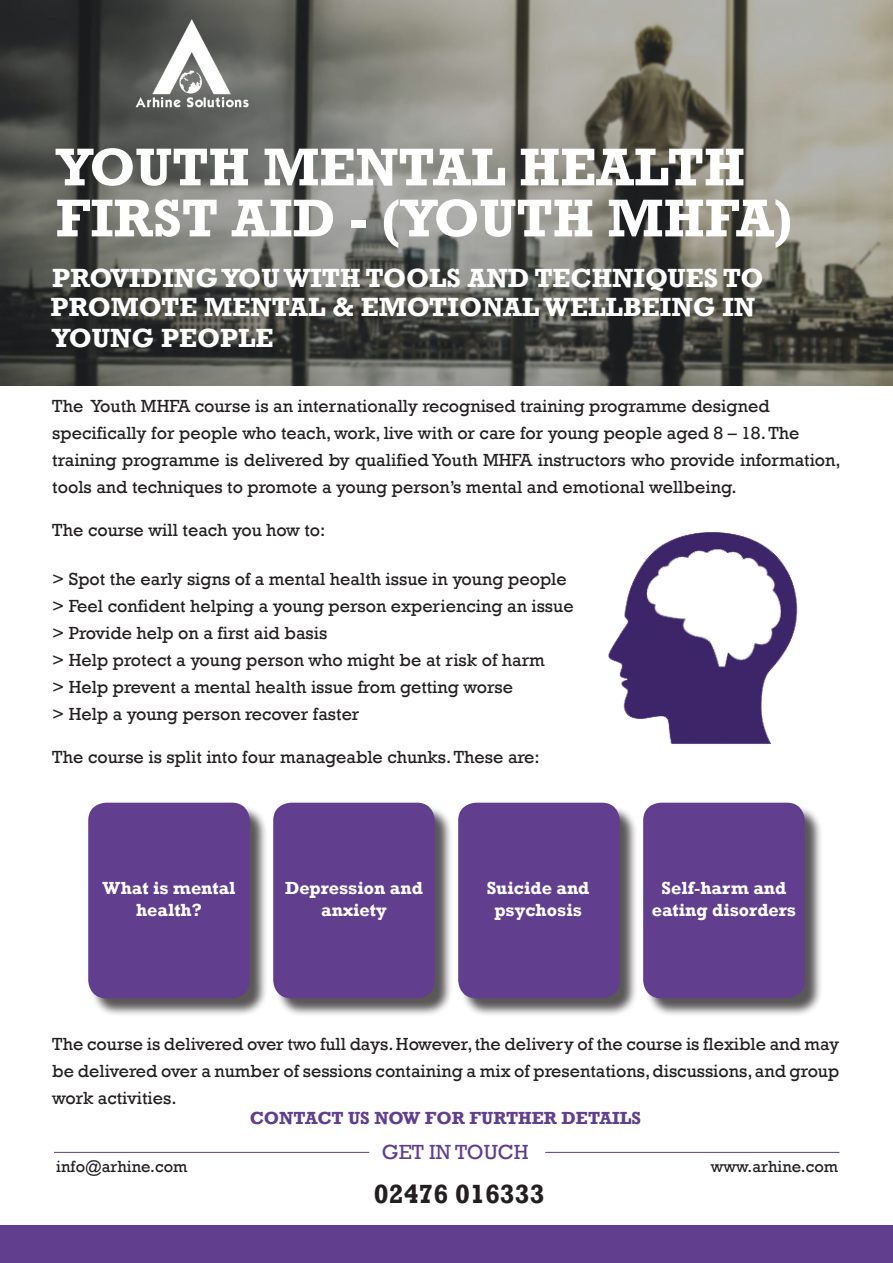
<style>
.page{position:relative;width:893px;height:1263px;background:#fff}
.page>*{position:absolute;margin:0;border:0;box-sizing:border-box;transform-origin:0 0}
.t1{font:700 54px "Rockwell";color:#fff}
.t2{font:700 27px "Rockwell";color:#fff}
.t3{font:700 27px "Rockwell";color:#231f20}
.t4{font:21px "Rockwell";color:#613e8e}
.t5{font:18px/27px "Rockwell";color:#231f20}
.t6{font:700 18px/21.6px "Rockwell";color:#fff;text-align:center}
.t7{font:700 18px "Rockwell";color:#613e8e}
.t8{font:16.5px "Rockwell";color:#231f20}
</style>
<div class="page">
<div style="left:0;top:1225px;width:893px;height:38px;background:#613e8e"></div>
<hr style="left:54px;top:1152px;width:315px;height:1px;background:#613e8e">
<hr style="left:545px;top:1152px;width:294px;height:1px;background:#613e8e">
<img style="left:0;top:0;width:893px;height:385px">
<div style="left:90px;top:805px;width:179px;height:212px;background:#231f20;opacity:.75"></div>
<div style="left:88px;top:803px;width:162px;height:195px;background:#613e8e;border-radius:18px"></div>
<div style="left:275px;top:805px;width:179px;height:212px;background:#231f20;opacity:.75"></div>
<div style="left:273px;top:803px;width:162px;height:195px;background:#613e8e;border-radius:18px"></div>
<div style="left:645px;top:805px;width:179px;height:212px;background:#231f20;opacity:.75"></div>
<div style="left:643px;top:803px;width:162px;height:195px;background:#613e8e;border-radius:18px"></div>
<div style="left:460px;top:805px;width:179px;height:212px;background:#231f20;opacity:.75"></div>
<div style="left:458px;top:803px;width:162px;height:195px;background:#613e8e;border-radius:18px"></div>
<img style="left:608px;top:532px;width:190px;height:212px">
<p class="t1" style="left:56px;top:134px;width:691px">YOUTH MENTAL HEALTH</p>
<p class="t1" style="left:56px;top:185px;width:738px">FIRST AID - (YOUTH MHFA)</p>
<p class="t2" style="left:52px;top:261px;width:713px">PROVIDING YOU WITH TOOLS AND TECHNIQUES TO</p>
<p class="t2" style="left:51px;top:291px;width:706px">PROMOTE MENTAL &amp; EMOTIONAL WELLBEING IN</p>
<p class="t2" style="left:52px;top:321px;width:223px">YOUNG PEOPLE</p>
<p class="t5" style="left:52px;top:393px;width:719px">The Youth MHFA course is an internationally recognised training programme designed</p>
<p class="t5" style="left:52px;top:420px;width:749px">specifically for people who teach, work, live with or care for young people aged 8 – 18. The</p>
<p class="t5" style="left:52px;top:447px;width:790px">training programme is delivered by qualified Youth MHFA instructors who provide information, tools and techniques to promote a young person’s mental and emotional wellbeing.</p>
<p class="t5" style="left:52px;top:517px;width:275px">The course will teach you how to:</p>
<p class="t5" style="left:52px;top:566px;width:516px">&gt; Spot the early signs of a mental health issue in young people</p>
<p class="t5" style="left:52px;top:593px;width:523px">&gt; Feel confident helping a young person experiencing an issue</p>
<p class="t5" style="left:52px;top:620px;width:276px">&gt; Provide help on a first aid basis</p>
<p class="t5" style="left:52px;top:647px;width:494px">&gt; Help protect a young person who might be at risk of harm</p>
<p class="t5" style="left:52px;top:674px;width:462px">&gt; Help prevent a mental health issue from getting worse</p>
<p class="t5" style="left:52px;top:701px;width:309px">&gt; Help a young person recover faster</p>
<p class="t5" style="left:52px;top:744px;width:489px">The course is split into four manageable chunks. These are:</p>
<p class="t6" style="left:102px;top:877px;width:135px">What is mental health?</p>
<p class="t6" style="left:285px;top:877px;width:139px">Depression and anxiety</p>
<p class="t6" style="left:487px;top:877px;width:104px">Suicide and</p>
<p class="t6" style="left:494px;top:899px;width:89px">psychosis</p>
<p class="t6" style="left:652px;top:877px;width:146px">Self-harm and eating disorders</p>
<p class="t5" style="left:52px;top:1030px;width:788px;text-align:justify">The course is delivered over two full days. However, the delivery of the course is flexible and may be delivered over a number of sessions containing a mix of presentations, discussions, and group work activities.</p>
<p class="t7" style="left:250px;top:1107px;width:393px">CONTACT US NOW FOR FURTHER DETAILS</p>
<p class="t4" style="left:382px;top:1139px;width:148px">GET IN TOUCH</p>
<p class="t8" style="left:56px;top:1157px;width:133px">info@arhine.com</p>
<p class="t8" style="left:711px;top:1157px;width:129px">www.arhine.com</p>
<p class="t3" style="left:374px;top:1177px;width:172px">02476 016333</p>
</div>
